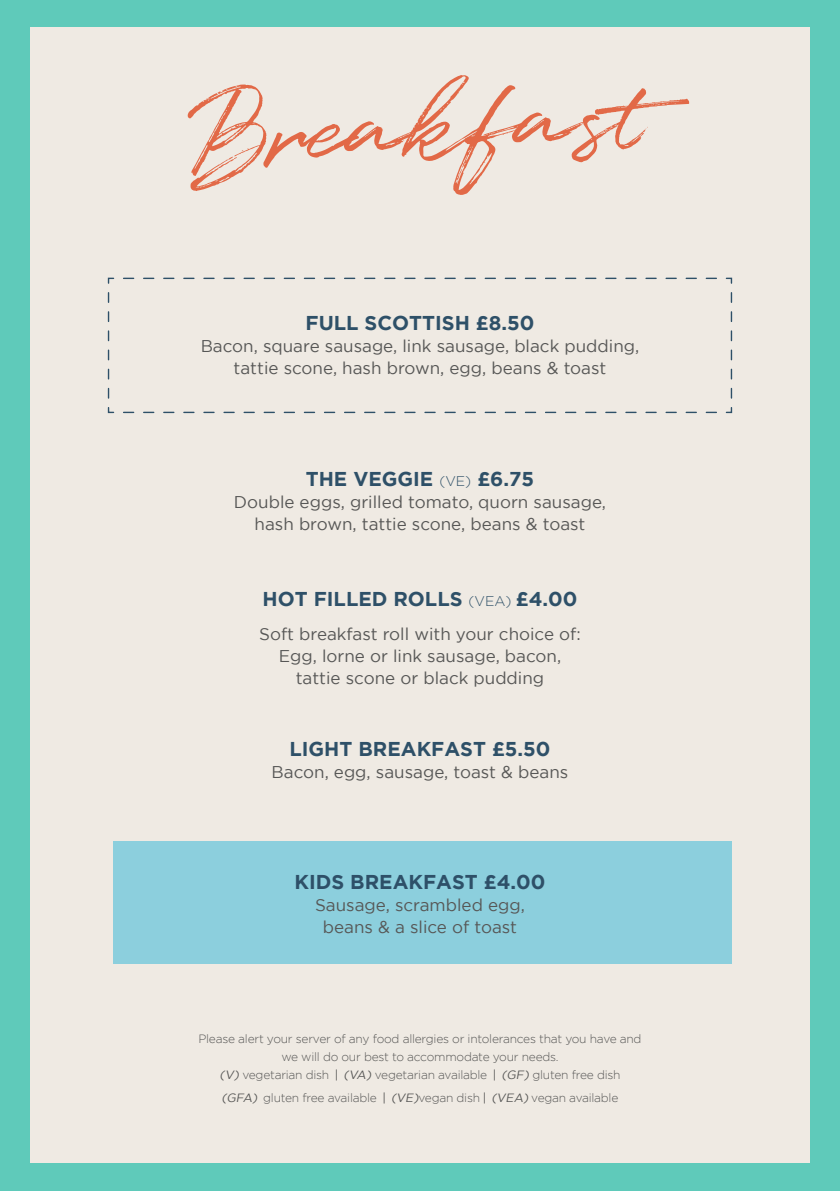
<style>
.page{position:relative;width:840px;height:1191px;background:#fff}
.page>*{position:absolute;margin:0;border:0;box-sizing:border-box;transform-origin:0 0}
.t1{font:108px "Quentin";color:#e26947}
.t2{font:700 20px "Gotham";color:#2e5068}
.t3{font:17px/22px "Gotham";color:#575756;text-align:center}
.t4{font:300 12px/18px "Gotham";letter-spacing:-.02em;color:#575756;text-align:center}
.s1{font-weight:300;font-size:14px}
.s2{font-weight:400;font-style:italic}
.s3{font-weight:400}
</style>
<div class="page">
<div style="left:0;top:0;width:839px;height:1191px;background:#5fcaba"></div>
<div style="left:30px;top:28px;width:779px;height:1135px;background:#efeae3"></div>
<div style="left:113px;top:841px;width:618px;height:123px;background:#8ccfdd"></div>
<svg style="left:107px;top:277px;width:625px;height:137px"></svg>
<h1 class="t1" style="left:184px;top:64px;width:468px;rotate:-3deg">Breakfast</h1>
<p class="t2" style="left:305px;top:311px;width:230px">FULL SCOTTISH £8.50</p>
<p class="t3" style="left:200px;top:335px;width:440px">Bacon, square sausage, link sausage, black pudding, tattie scone, hash brown, egg, beans &amp; toast</p>
<p class="t2" style="left:305px;top:467px;width:230px">THE VEGGIE <span class="s1">(VE)</span> £6.75</p>
<p class="t3" style="left:234px;top:491px;width:373px">Double eggs, grilled tomato, quorn sausage, hash brown, tattie scone, beans &amp; toast</p>
<p class="t2" style="left:262px;top:587px;width:316px">HOT FILLED ROLLS <span class="s1">(VEA)</span> £4.00</p>
<p class="t3" style="left:259px;top:623px;width:323px">Soft breakfast roll with your choice of:<br>Egg, lorne or link sausage, bacon, tattie scone or black pudding</p>
<p class="t2" style="left:289px;top:737px;width:262px">LIGHT BREAKFAST £5.50</p>
<p class="t3" style="left:271px;top:761px;width:298px">Bacon, egg, sausage, toast &amp; beans</p>
<p class="t2" style="left:294px;top:870px;width:252px">KIDS BREAKFAST £4.00</p>
<p class="t3" style="left:315px;top:893px;width:211px">Sausage, scrambled egg, beans &amp; a slice of toast</p>
<p class="t4" style="left:198px;top:1029px;width:444px">Please alert your server of any food allergies or intolerances that you have and we will do our best to accommodate your needs.<br><span class="s2">(V)</span> vegetarian dish <span class="s3">|</span> <span class="s2">(VA)</span> vegetarian available <span class="s3">|</span> <span class="s2">(GF)</span> gluten free dish</p>
<p class="t4" style="left:221px;top:1088px;width:398px"><span class="s2">(GFA)</span> gluten free available <span class="s3">|</span> <span class="s2">(VE)</span>vegan dish <span class="s3">|</span> <span class="s2">(VEA)</span>vegan available</p>
</div>
